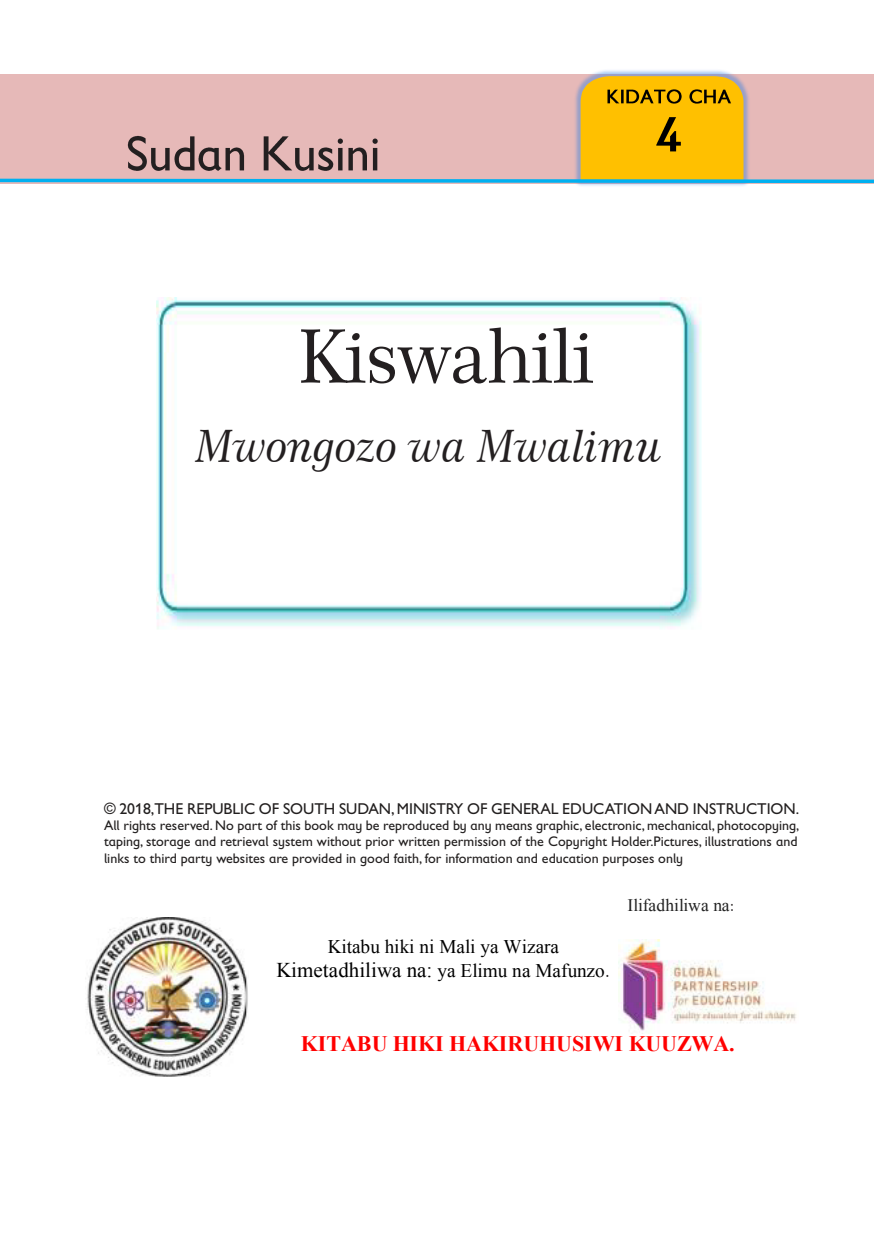
<style>
.page{position:relative;width:874px;height:1241px;background:#fff}
.page>*{position:absolute;margin:0;border:0;box-sizing:border-box;transform-origin:0 0}
.t1{font:74.55px "Century 751 BT Roman B";letter-spacing:-.005em;color:#231f20}
.t2{font:44.8px "Century 751 BT Italic B";letter-spacing:-.015em;color:#231f20}
.t3{font:700 22.05px "Times New Roman";letter-spacing:-.01em;color:#f00}
.t4{font:21px "Times New Roman";letter-spacing:.005em;color:#000}
.t5{font:19.25px "Times New Roman";letter-spacing:-.005em;color:#000}
.t6{font:17.5px "Times New Roman";color:#212121}
.t7{font:15.75px "Gill Sans MT Schlbk";color:#221f1f}
.t8{font:14px/16.8px "Gill Sans MT Schlbk";color:#221f1f}
.s1{font-size:19.25px}
.s2{font-family:"Century 751 BT Roman B";font-size:19.25px;color:#231f20}
.s3{font-family:"Century 751 BT Roman B";color:#231f20}
</style>
<div class="page">
<img style="left:85px;top:917px;width:163px;height:160px">
<img style="left:618px;top:939px;width:178px;height:92px">
<img style="left:156px;top:298px;width:546px;height:331px">
<svg style="left:0;top:76px;width:873px;height:109px;background:#dab5a0"></svg>
<img style="left:606px;top:85px;width:136px;height:22px">
<img style="left:655px;top:107px;width:52px;height:56px">
<h1 class="t1" style="left:297px;top:311px;width:299px">Kiswahili</h1>
<h2 class="t2" style="left:195px;top:418px;width:468px">Mwongozo wa Mwalimu</h2>
<p class="t7" style="left:104px;top:800px;width:696px">© 2018,THE REPUBLIC OF SOUTH SUDAN,MINISTRY OF GENERAL EDUCATIONAND INSTRUCTION.</p>
<p class="t8" style="left:104px;top:816px;width:696px">All rights reserved. No part of this book may be reproduced by any means graphic, electronic, mechanical, photocopying, taping, storage and retrieval system without prior written permission of the Copyright Holder.Pictures, illustrations and links to third party websites are provided in good faith, for information and education purposes only</p>
<h3 class="t5" style="left:327px;top:933px;width:233px">Kitabu hiki ni Mali ya Wizara</h3>
<h3 class="t4" style="left:276px;top:955px;width:335px">Kimetadhiliwa na: <span class="s1">ya Elimu na Mafunzo</span><span class="s2">.</span></h3>
<p class="t6" style="left:627px;top:893px;width:108px">Ilifadhiliwa na<span class="s3">:</span></p>
<h3 class="t3" style="left:300px;top:1028px;width:435px">KITABU HIKI HAKIRUHUSIWI KUUZWA.</h3>
</div>
